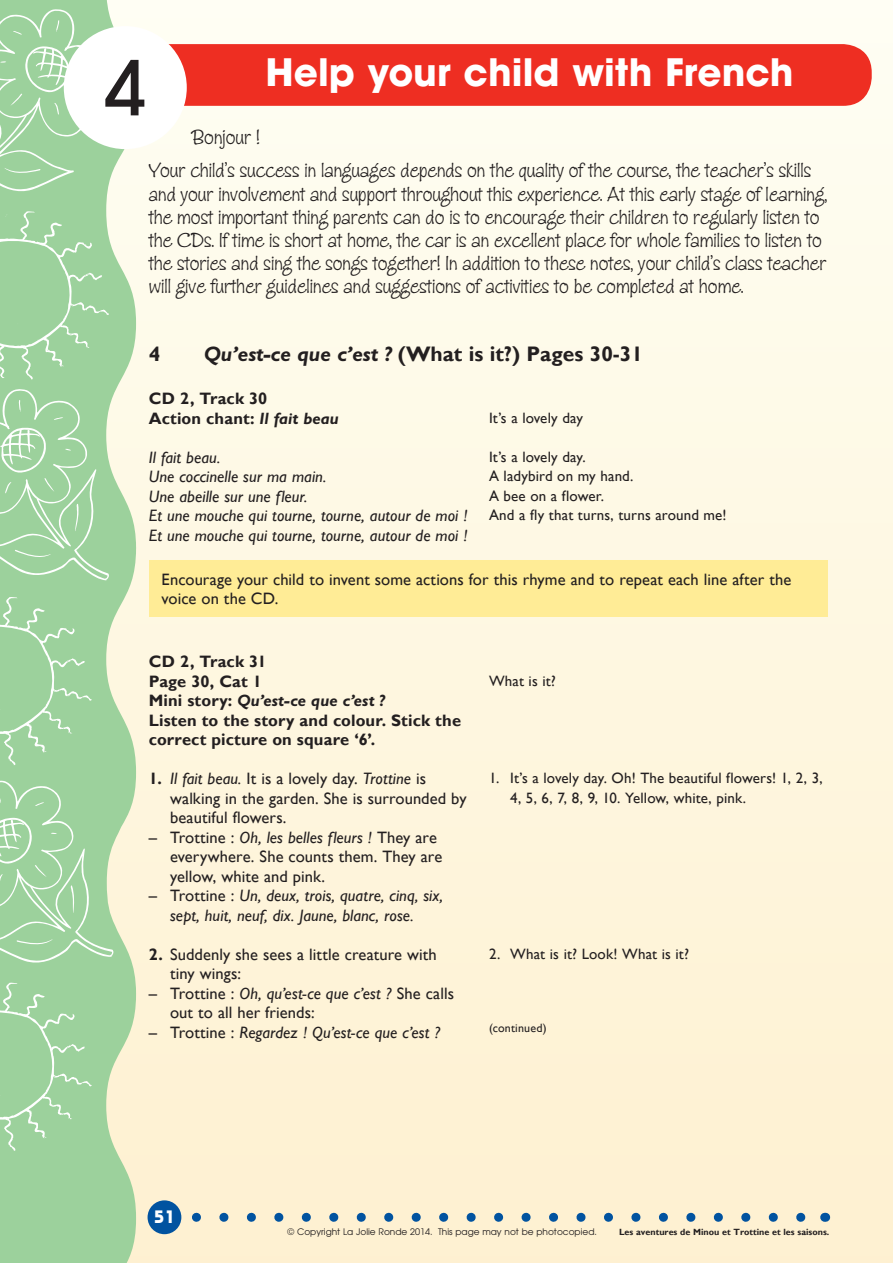
<style>
.page{position:relative;width:893px;height:1263px;background:#fff}
.page>*{position:absolute;margin:0;border:0;box-sizing:border-box;transform-origin:0 0}
.t1{font:500 75px "Avant Garde";color:#231f20}
.t2{font:700 37.5px "Avant Garde";color:#fff}
.t3{font:21px/23.1px "Zipty Do";color:#231f20}
.t4{font:700 21px "Gill Sans";color:#231f20}
.t5{font:700 18px "Bauhaus IT Cby BT";color:#fff}
.t6{font:16.5px/19.5px "Gill Sans";letter-spacing:.005em;color:#231f20}
.t7{font:italic 16.5px/19.5px "Gill Sans";letter-spacing:.005em;color:#231f20}
.t8{font:700 16.5px/19.5px "Gill Sans";letter-spacing:.005em;color:#231f20}
.t9{font:italic 700 16.5px "Gill Sans MT Std";letter-spacing:.005em;color:#231f20}
.t10{font:15px/19.5px "Gill Sans";letter-spacing:.01em;color:#231f20}
.t11{font:12px "Gill Sans";letter-spacing:.015em;color:#231f20}
.t12{font:9px "Avant Garde";color:#231f20}
.t13{font:700 9px "Gill Sans";color:#231f20}
.s1{font-family:"Gill Sans MT Std";font-style:italic}
.s2{font-family:"Gill Sans";font-style:normal}
.s3{font-weight:700}
.s4{font-style:italic}
.s5{font-style:normal}
</style>
<div class="page">
<div style="left:0;top:0;width:893px;height:1263px;background:linear-gradient(to bottom,#fefef3,#fdf0d0)"></div>
<svg style="left:0;top:0;width:136px;height:1263px;background:#b9dcb0"></svg>
<svg style="left:0;top:388px;width:109px;height:192px;background:#a6d5a6"></svg>
<svg style="left:0;top:780px;width:113px;height:188px;background:#a6d5a5"></svg>
<svg style="left:0;top:9px;width:114px;height:187px;background:#a6d5a6"></svg>
<svg style="left:0;top:592px;width:92px;height:173px;background:#a2d3a2"></svg>
<svg style="left:0;top:978px;width:92px;height:173px;background:#a2d3a2"></svg>
<svg style="left:0;top:207px;width:109px;height:173px;background:#a2d3a2"></svg>
<div style="left:149px;top:560px;width:679px;height:57px;background:#ffec96"></div>
<svg style="left:196px;top:1213px;width:615px;height:9px;background:#bdc8c5"></svg>
<div style="left:148px;top:1200px;width:33px;height:34px;background:#0153a0;border-radius:50%"></div>
<div style="left:121px;top:44px;width:751px;height:62px;background:#ee2e22;border-radius:28px"></div>
<div style="left:64px;top:26px;width:123px;height:123px;background:#fff;border-radius:50%"></div>
<h1 class="t1" style="left:104px;top:42px;width:43px">4</h1>
<h2 class="t2" style="left:265px;top:48px;width:530px">Help your child with French</h2>
<p class="t3" style="left:149px;top:120px;width:664px;line-height:33.8px;text-indent:43px">Bonjour !<br>Your child’s success in languages depends on the quality of the course, the teacher’s skills</p>
<p class="t3" style="left:149px;top:182px;width:680px">and your involvement and support throughout this experience. At this early stage of learning, the most important thing parents can do is to encourage their children to regularly listen to the CDs. If time is short at home, the car is an excellent place for whole families to listen to the stories and sing the songs together! In addition to these notes, your child’s class teacher will give further guidelines and suggestions of activities to be completed at home.</p>
<p class="t4" style="left:149px;top:341px;width:13px">4</p>
<p class="t4" style="left:204px;top:341px;width:440px"><span class="s1">Qu’est-ce que c’est ?</span> (What is it?) Pages 30-31</p>
<p class="t8" style="left:149px;top:389px;width:191px">CD 2, Track 30<br>Action chant: <span class="s1">Il fait beau</span></p>
<p class="t7" style="left:149px;top:447px;width:320px">Il fait beau.<br>Une coccinelle sur ma main.<br>Une abeille sur une fleur.<br>Et une mouche qui tourne, tourne, autour de moi !<br>Et une mouche qui tourne, tourne, autour de moi !</p>
<p class="t10" style="left:489px;top:408px;width:96px">It’s a lovely day</p>
<p class="t10" style="left:489px;top:447px;width:239px">It’s a lovely day.<br>A ladybird on my hand.<br>A bee on a flower.<br>And a fly that turns, turns around me!</p>
<p class="t6" style="left:162px;top:569px;width:631px">Encourage your child to invent some actions for this rhyme and to repeat each line after the voice on the CD.</p>
<p class="t8" style="left:149px;top:652px;width:119px">CD 2, Track 31<br>Page 30, Cat 1</p>
<p class="t9" style="left:149px;top:690px;width:238px"><span class="s2">Mini story:</span> Qu’est-ce que c’est ?</p>
<p class="t8" style="left:149px;top:711px;width:314px">Listen to the story and colour. Stick the correct picture on square ‘6’.</p>
<p class="t6" style="left:170px;top:769px;width:298px;text-indent:-21px"><span class="s3">1.</span> <span class="s4">Il fait beau.</span> It is a lovely day. <span class="s4">Trottine</span> is walking in the garden. She is surrounded by beautiful flowers.</p>
<p class="t6" style="left:170px;top:827px;width:274px;text-indent:-21px">– Trottine : <span class="s4">Oh, les belles fleurs !</span> They are everywhere. She counts them. They are yellow, white and pink.</p>
<p class="t7" style="left:149px;top:886px;width:296px;text-align:center"><span class="s5">– Trottine :</span> Un, deux, trois, quatre, cinq, six, sept, huit, neuf, dix. Jaune, blanc, rose.</p>
<p class="t6" style="left:170px;top:944px;width:268px;text-indent:-21px"><span class="s3">2.</span> Suddenly she sees a little creature with tiny wings:</p>
<p class="t6" style="left:170px;top:983px;width:286px;text-indent:-21px">– Trottine : <span class="s4">Oh, qu’est-ce que c’est ?</span> She calls out to all her friends:</p>
<p class="t7" style="left:149px;top:1022px;width:293px"><span class="s5">– Trottine :</span> Regardez ! Qu’est-ce que c’est ?</p>
<p class="t10" style="left:489px;top:671px;width:68px">What is it?</p>
<p class="t10" style="left:510px;top:768px;width:314px;text-indent:-21px">1. It’s a lovely day. Oh! The beautiful flowers! 1, 2, 3,<br>4, 5, 6, 7, 8, 9, 10. Yellow, white, pink.</p>
<p class="t10" style="left:489px;top:944px;width:201px">2. What is it? Look! What is it?</p>
<p class="t11" style="left:489px;top:1021px;width:59px">(continued)</p>
<p class="t5" style="left:154px;top:1206px;width:22px">51</p>
<p class="t12" style="left:288px;top:1226px;width:311px">© Copyright La Jolie Ronde 2014. This page may not be photocopied.</p>
<p class="t13" style="left:619px;top:1226px;width:212px">Les aventures de Minou et Trottine et les saisons.</p>
</div>
